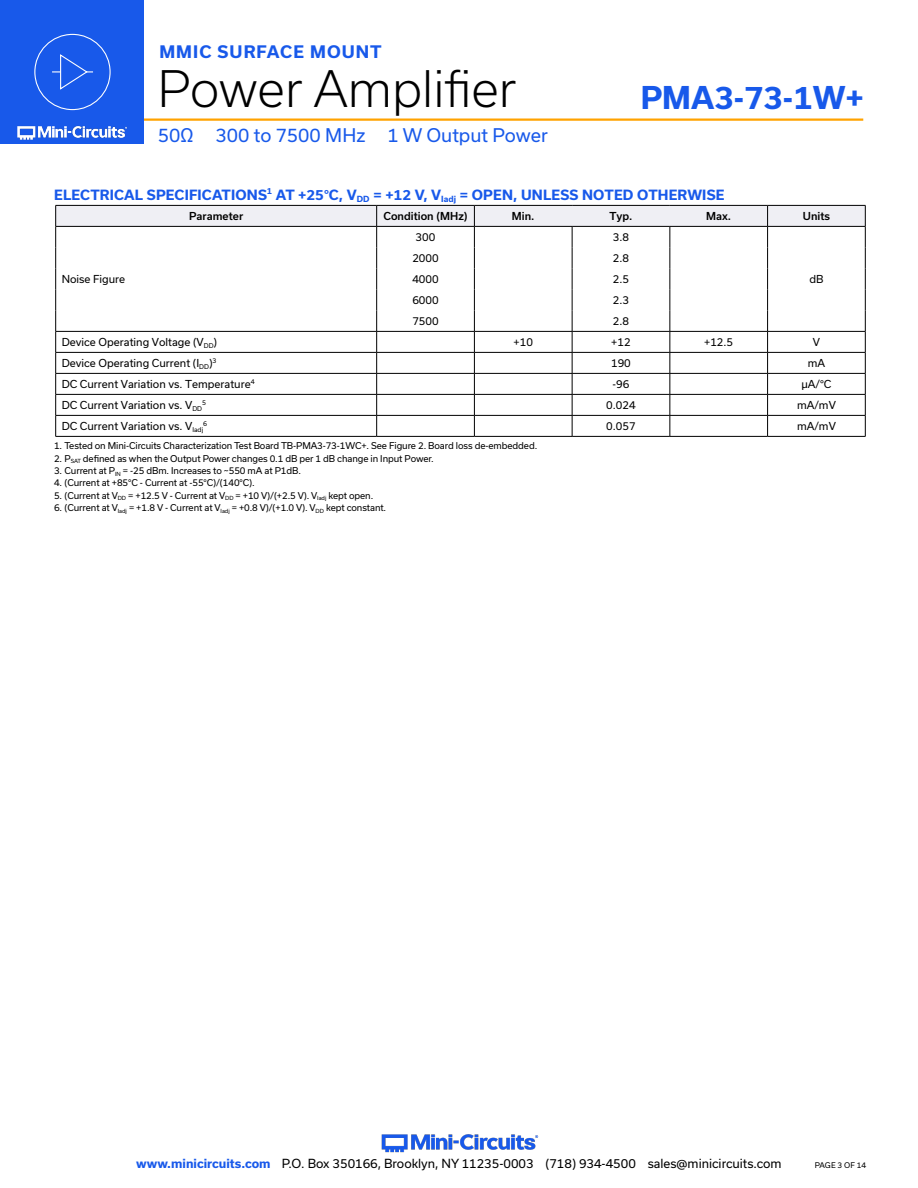
<style>
.page{position:relative;width:918px;height:1188px;background:#fff}
.page>*{position:absolute;margin:0;border:0;box-sizing:border-box;transform-origin:0 0}
.t1{font:300 48px "Usual";color:#000}
.t2{font:700 30px "Usual";color:#1859ea}
.t3{font:18px "Usual";color:#1859ea}
.t4{font:700 16.5px "Usual";letter-spacing:.065em;color:#1859ea}
.Blue_Headers{font:700 13.5px "Usual";letter-spacing:.015em;color:#1859ea}
.t5{font:12px "Usual";color:#000}
.Table_Body_Left_Justified{font:10.5px "Usual";color:#000}
.Table_Header_Center{font:500 10.5px "Usual";color:#000}
.Table_Body_Center{font:10.5px "Usual";color:#000}
.Notes{font:9px "Usual";letter-spacing:-.01em;color:#000}
.t6{font:7.5px "Usual";color:#000}
.Table_Body_Left_Justified-2{font:6.3px "Usual";color:#000}
.s1{font-weight:700;color:#1859ea}
</style>
<div class="page">
<img style="left:381px;top:1134px;width:158px;height:19px">
<hr style="left:130px;top:118px;width:733px;height:3px;background:#ffa300">
<div style="left:0;top:0;width:144px;height:144px;background:#1859ea"></div>
<img style="left:17px;top:120px;width:128px;height:20px">
<hr style="left:56px;top:436px;width:321px;height:1px;background:#000">
<hr style="left:377px;top:436px;width:97px;height:1px;background:#000">
<hr style="left:474px;top:436px;width:98px;height:1px;background:#000">
<hr style="left:572px;top:436px;width:98px;height:1px;background:#000">
<hr style="left:670px;top:436px;width:98px;height:1px;background:#000">
<hr style="left:768px;top:436px;width:98px;height:1px;background:#000">
<svg style="left:55px;top:205px;width:811px;height:231px"></svg>
<hr style="left:56px;top:226px;width:321px;height:1px;background:#000">
<hr style="left:377px;top:226px;width:97px;height:1px;background:#000">
<hr style="left:474px;top:226px;width:98px;height:1px;background:#000">
<hr style="left:572px;top:226px;width:98px;height:1px;background:#000">
<hr style="left:670px;top:226px;width:98px;height:1px;background:#000">
<hr style="left:768px;top:226px;width:98px;height:1px;background:#000">
<div style="left:34px;top:34px;width:77px;height:76px;border:1px solid #fff;border-radius:50%"></div>
<svg style="left:52px;top:54px;width:41px;height:36px"></svg>
<h3 class="t4" style="left:159px;top:42px;width:224px">MMIC SURFACE MOUNT</h3>
<h1 class="t1" style="left:158px;top:62px;width:360px">Power Amplifier</h1>
<h3 class="t3" style="left:158px;top:125px;width:391px">50Ω 300 to 7500 MHz 1 W Output Power</h3>
<h2 class="t2" style="left:641px;top:80px;width:225px">PMA3-73-1W+</h2>
<p class="Blue_Headers" style="left:54px;top:187px;width:672px">ELECTRICAL SPECIFICATIONS<sup>1</sup> AT +25°C, V<sub>DD</sub> = +12 V, V<sub>Iadj</sub> = OPEN, UNLESS NOTED OTHERWISE</p>
<p class="Table_Header_Center" style="left:189px;top:210px;width:56px">Parameter</p>
<p class="Table_Header_Center" style="left:384px;top:210px;width:85px">Condition (MHz)</p>
<p class="Table_Header_Center" style="left:512px;top:210px;width:24px">Min.</p>
<p class="Table_Header_Center" style="left:609px;top:210px;width:25px">Typ.</p>
<p class="Table_Header_Center" style="left:706px;top:210px;width:26px">Max.</p>
<p class="Table_Header_Center" style="left:803px;top:210px;width:29px">Units</p>
<p class="Table_Body_Left_Justified" style="left:62px;top:273px;width:65px">Noise Figure</p>
<p class="Table_Body_Center" style="left:416px;top:231px;width:21px">300</p>
<p class="Table_Body_Left_Justified" style="left:613px;top:231px;width:18px">3.8</p>
<p class="Table_Body_Center" style="left:412px;top:252px;width:28px">2000</p>
<p class="Table_Body_Left_Justified" style="left:613px;top:252px;width:18px">2.8</p>
<p class="Table_Body_Center" style="left:412px;top:273px;width:28px">4000</p>
<p class="Table_Body_Left_Justified" style="left:613px;top:273px;width:18px">2.5</p>
<p class="Table_Body_Center" style="left:412px;top:294px;width:28px">6000</p>
<p class="Table_Body_Left_Justified" style="left:613px;top:294px;width:18px">2.3</p>
<p class="Table_Body_Center" style="left:412px;top:315px;width:28px">7500</p>
<p class="Table_Body_Left_Justified" style="left:613px;top:315px;width:18px">2.8</p>
<p class="Table_Body_Left_Justified" style="left:809px;top:273px;width:16px">dB</p>
<p class="Table_Body_Left_Justified" style="left:62px;top:336px;width:157px">Device Operating Voltage (V<sub>DD</sub>)</p>
<p class="Table_Body_Left_Justified" style="left:514px;top:336px;width:21px">+10</p>
<p class="Table_Body_Left_Justified" style="left:611px;top:336px;width:21px">+12</p>
<p class="Table_Body_Left_Justified" style="left:704px;top:336px;width:30px">+12.5</p>
<p class="Table_Body_Left_Justified" style="left:813px;top:336px;width:9px">V</p>
<p class="Table_Body_Left_Justified" style="left:62px;top:357px;width:156px">Device Operating Current (I<sub>DD</sub>)<sup>3</sup></p>
<p class="Table_Body_Left_Justified" style="left:611px;top:357px;width:21px">190</p>
<p class="Table_Body_Left_Justified" style="left:808px;top:357px;width:19px">mA</p>
<p class="Table_Body_Left_Justified" style="left:62px;top:378px;width:195px">DC Current Variation vs. Temperature<sup>4</sup></p>
<p class="Table_Body_Left_Justified" style="left:613px;top:378px;width:18px">-96</p>
<p class="Table_Body_Left_Justified" style="left:801px;top:378px;width:32px">µA/°C</p>
<p class="Table_Body_Left_Justified" style="left:62px;top:399px;width:142px">DC Current Variation vs. V<sub>DD</sub></p>
<p class="Table_Body_Left_Justified-2" style="left:202px;top:399px;width:5px">5</p>
<p class="Table_Body_Left_Justified" style="left:606px;top:399px;width:31px">0.024</p>
<p class="Table_Body_Left_Justified" style="left:797px;top:399px;width:40px">mA/mV</p>
<p class="Table_Body_Left_Justified" style="left:62px;top:420px;width:143px">DC Current Variation vs. V<sub>Iadj</sub></p>
<p class="Table_Body_Left_Justified-2" style="left:203px;top:420px;width:5px">6</p>
<p class="Table_Body_Left_Justified" style="left:606px;top:420px;width:31px">0.057</p>
<p class="Table_Body_Left_Justified" style="left:797px;top:420px;width:40px">mA/mV</p>
<p class="Notes" style="left:54px;top:441px;width:485px">1. Tested on Mini-Circuits Characterization Test Board TB-PMA3-73-1WC+. See Figure 2. Board loss de-embedded.</p>
<p class="Notes" style="left:54px;top:453px;width:381px">2. P<sub>SAT</sub> defined as when the Output Power changes 0.1 dB per 1 dB change in Input Power.</p>
<p class="Notes" style="left:54px;top:465px;width:248px">3. Current at P<sub>IN</sub> = -25 dBm. Increases to ~550 mA at P1dB.</p>
<p class="Notes" style="left:54px;top:478px;width:202px">4. (Current at +85°C - Current at -55°C)/(140°C).</p>
<p class="Notes" style="left:54px;top:490px;width:321px">5. (Current at V<sub>DD</sub> = +12.5 V - Current at V<sub>DD</sub> = +10 V)/(+2.5 V). V<sub>Iadj</sub> kept open.</p>
<p class="Notes" style="left:54px;top:502px;width:334px">6. (Current at V<sub>Iadj</sub> = +1.8 V - Current at V<sub>Iadj</sub> = +0.8 V)/(+1.0 V). V<sub>DD</sub> kept constant.</p>
<h3 class="t5" style="left:136px;top:1157px;width:647px"><span class="s1">www.minicircuits.com</span> P.O. Box 350166, Brooklyn, NY 11235-0003 (718) 934-4500 sales@minicircuits.com</h3>
<p class="t6" style="left:815px;top:1161px;width:53px">PAGE 3 OF 14</p>
</div>
